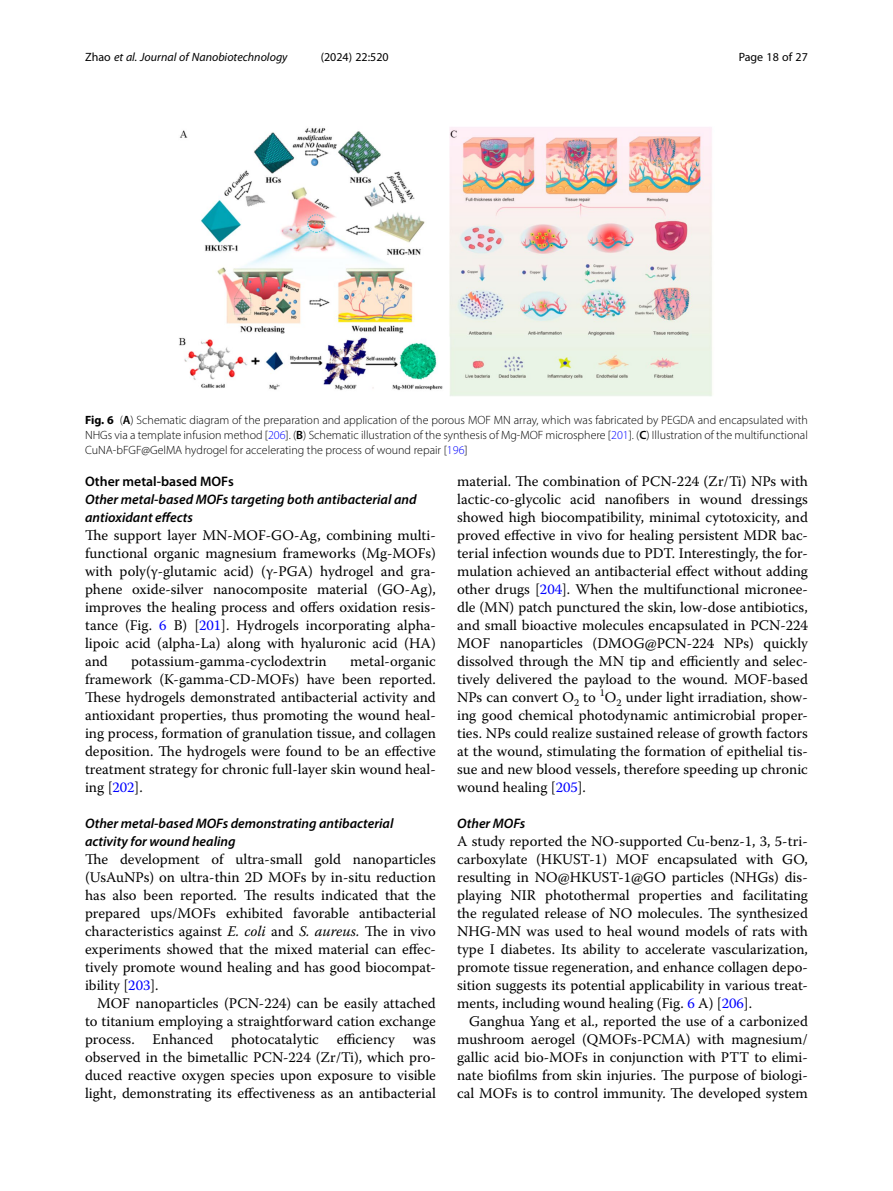
<style>
.page{position:relative;width:893px;height:1191px;background:#fff}
.page>*{position:absolute;margin:0;border:0;box-sizing:border-box;transform-origin:0 0}
.Body_Text{font:14.7px/18px "Warnock Pro";color:#000;text-align:justify}
.Body_Text_Indent{font:14.7px/18px "Warnock Pro";color:#000;text-align:justify}
.Head_3{font:italic 600 13.8px/18px "Myriad Pro";color:#000}
.Head_3_after_2{font:italic 600 13.8px/18px "Myriad Pro";color:#000}
.Head_2{font:600 13.8px "Myriad Pro";color:#000}
.Figure_Caption{font:300 12px/15px "Myriad Pro";color:#000;text-align:justify}
.t1{font:italic 12px "Myriad Pro";color:#000}
.t2{font:12px "Myriad Pro";color:#000}
.s1{font-style:normal}
.s2{font-weight:700}
.s3{font-weight:600}
.s4{color:#00f}
.s5{font-style:italic}
</style>
<div class="page">
<img style="left:179px;top:127px;width:533px;height:269px">
<p class="t1" style="left:85px;top:50px;width:204px"><span class="s1">Zhao</span> et al. Journal of Nanobiotechnology</p>
<p class="t2" style="left:321px;top:50px;width:70px">(2024) 22:520</p>
<p class="t2" style="left:739px;top:50px;width:71px">Page 18 of 27</p>
<p class="Figure_Caption" style="left:85px;top:412px;width:724px"><span class="s2">Fig. 6</span> (<span class="s3">A</span>) Schematic diagram of the preparation and application of the porous MOF MN array, which was fabricated by PEGDA and encapsulated with NHGs via a template infusion method [<span class="s4">206</span>]. (<span class="s3">B</span>) Schematic illustration of the synthesis of Mg-MOF microsphere [<span class="s4">201</span>]. (<span class="s3">C</span>) Illustration of the multifunctional CuNA-bFGF@GelMA hydrogel for accelerating the process of wound repair [<span class="s4">196</span>]</p>
<p class="Head_2" style="left:85px;top:473px;width:150px">Other metal-based MOFs</p>
<p class="Head_3_after_2" style="left:85px;top:490px;width:333px">Other metal-based MOFs targeting both antibacterial and antioxidant effects</p>
<p class="Body_Text" style="left:85px;top:526px;width:352px">The support layer MN-MOF-GO-Ag, combining multi&shy;functional organic magnesium frameworks (Mg-MOFs) with poly(γ-glutamic acid) (γ-PGA) hydrogel and gra&shy;phene oxide-silver nanocomposite material (GO-Ag), improves the healing process and offers oxidation resis&shy;tance (Fig. <span class="s4">6</span> B) [<span class="s4">201</span>]. Hydrogels incorporating alpha&shy;lipoic acid (alpha-La) along with hyaluronic acid (HA) and</p>
<p class="Body_Text" style="left:85px;top:652px;width:352px;text-indent:265px">metal-organic framework (K-gamma-CD-MOFs) have been reported.<br>These hydrogels demonstrated antibacterial activity and antioxidant properties, thus promoting the wound heal&shy;ing process, formation of granulation tissue, and collagen deposition. The hydrogels were found to be an effective treatment strategy for chronic full-layer skin wound heal&shy;ing [<span class="s4">202</span>].</p>
<p class="Head_3" style="left:85px;top:814px;width:310px">Other metal-based MOFs demonstrating antibacterial activity for wound healing</p>
<p class="Body_Text" style="left:85px;top:850px;width:352px">The development of ultra-small gold nanoparticles (UsAuNPs) on ultra-thin 2D MOFs by in-situ reduction has also been reported. The results indicated that the prepared ups/MOFs exhibited favorable antibacterial characteristics against <span class="s5">E. coli</span> and <span class="s5">S. aureus.</span> The in vivo experiments showed that the mixed material can effec&shy;tively promote wound healing and has good biocompat&shy;ibility [<span class="s4">203</span>].</p>
<p class="Body_Text_Indent" style="left:85px;top:994px;width:352px;text-indent:12px">MOF nanoparticles (PCN-224) can be easily attached to titanium employing a straightforward cation exchange process. Enhanced photocatalytic efficiency was observed in the bimetallic PCN-224 (Zr/Ti), which pro&shy;duced reactive oxygen species upon exposure to visible light, demonstrating its effectiveness as an antibacterial</p>
<p class="Body_Text" style="left:131px;top:652px;width:197px">potassium-gamma-cyclodextrin</p>
<p class="Body_Text_Indent" style="left:457px;top:472px;width:352px">material. The combination of PCN-224 (Zr/Ti) NPs with lactic-co-glycolic acid nanofibers in wound dressings showed high biocompatibility, minimal cytotoxicity, and proved effective in vivo for healing persistent MDR bac&shy;terial infection wounds due to PDT. Interestingly, the for&shy;mulation achieved an antibacterial effect without adding other drugs [<span class="s4">204</span>]. When the multifunctional micronee&shy;dle (MN) patch punctured the skin, low-dose antibiotics, and small bioactive molecules encapsulated in PCN-224<br>MOF nanoparticles (DMOG@PCN-224 NPs) quickly dissolved through the MN tip and efficiently and selec&shy;tively delivered the payload to the wound. MOF-based NPs can convert O<sub>2</sub> to <sup>1</sup>O<sub>2</sub> under light irradiation, show&shy;ing good chemical photodynamic antimicrobial proper&shy;ties. NPs could realize sustained release of growth factors at the wound, stimulating the formation of epithelial tis&shy;sue and new blood vessels, therefore speeding up chronic wound healing [<span class="s4">205</span>].</p>
<p class="Head_3" style="left:457px;top:814px;width:70px">Other MOFs</p>
<p class="Body_Text" style="left:457px;top:832px;width:352px">A study reported the NO-supported Cu-benz-1, 3, 5-tri&shy;carboxylate (HKUST-1) MOF encapsulated with GO, resulting in NO@HKUST-1@GO particles (NHGs) dis&shy;playing NIR photothermal properties and facilitating the regulated release of NO molecules. The synthesized NHG-MN was used to heal wound models of rats with type I diabetes. Its ability to accelerate vascularization, promote tissue regeneration, and enhance collagen depo&shy;sition suggests its potential applicability in various treat&shy;ments, including wound healing (Fig. <span class="s4">6</span> A) [<span class="s4">206</span>].</p>
<p class="Body_Text_Indent" style="left:457px;top:1012px;width:352px;text-indent:12px">Ganghua Yang et al., reported the use of a carbonized mushroom aerogel (QMOFs-PCMA) with magnesium/ gallic acid bio-MOFs in conjunction with PTT to elimi&shy;nate biofilms from skin injuries. The purpose of biologi&shy;cal MOFs is to control immunity. The developed system</p>
</div>
